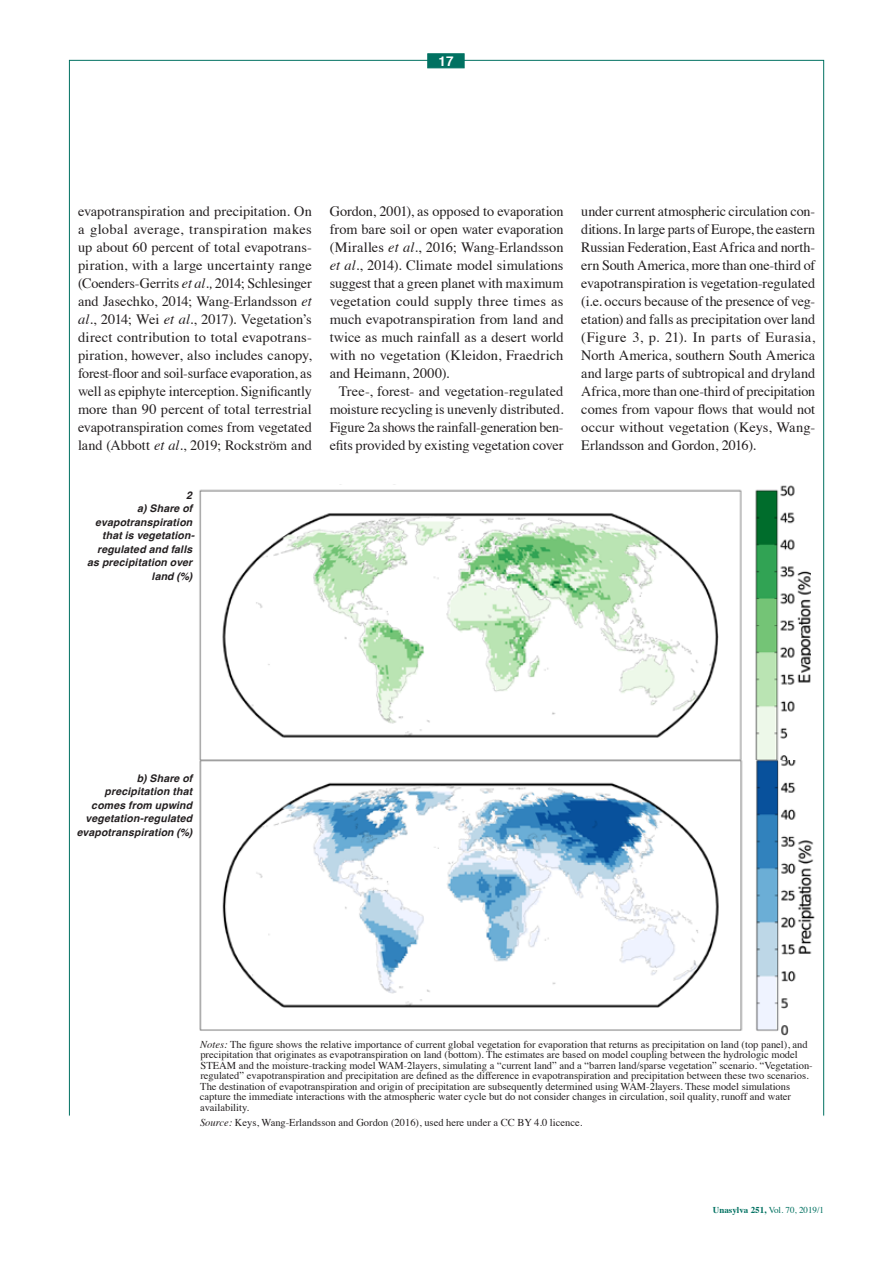
<style>
.page{position:relative;width:893px;height:1263px;background:#fff}
.page>*{position:absolute;margin:0;border:0;box-sizing:border-box;transform-origin:0 0}
.t1{font:14.25px/18px "Times";letter-spacing:-.005em;color:#231f20;text-align:justify}
.t2{font:700 13.5px "Helvetica";color:#fff}
.t3{font:10.5px/10.5px "Times";color:#231f20}
.t4{font:italic 700 10.5px/13.5px "Helvetica";letter-spacing:.015em;color:#231f20;text-align:right}
.t5{font:9px "Times";color:#007161}
.s1{font-style:italic}
.s2{font-weight:700}
</style>
<div class="page">
<div style="left:428px;top:54px;width:36px;height:14px;background:#007161;border:1px solid #007161"></div>
<img style="left:199px;top:485px;width:612px;height:281px">
<img style="left:200px;top:760px;width:615px;height:275px">
<p class="t2" style="left:439px;top:50px;width:17px">17</p>
<p class="t1" style="left:78px;top:201px;width:235px">evapotranspiration and precipitation. On a global average, transpiration makes up about 60 percent of total evapotrans&shy;piration, with a large uncertainty range (Coenders-Gerrits <span class="s1">et al.,</span> 2014; Schlesinger and Jasechko, 2014; Wang-Erlandsson <span class="s1">et al.</span>, 2014; Wei <span class="s1">et al</span>., 2017). Vegetation’s direct contribution to total evapotrans&shy;piration, however, also includes canopy, forest-floor and soil-surface evaporation, as well as epiphyte interception. Significantly more than 90 percent of total terrestrial evapotranspiration comes from vegetated land (Abbott <span class="s1">et al.</span>, 2019; Rockström and</p>
<p class="t1" style="left:330px;top:201px;width:235px">Gordon, 2001), as opposed to evaporation from bare soil or open water evaporation (Miralles <span class="s1">et al.</span>, 2016; Wang-Erlandsson <span class="s1">et al.</span>, 2014). Climate model simulations suggest that a green planet with maximum vegetation could supply three times as much evapotranspiration from land and twice as much rainfall as a desert world with no vegetation (Kleidon, Fraedrich and Heimann, 2000).</p>
<p class="t1" style="left:330px;top:381px;width:235px;text-indent:9px">Tree-, forest- and vegetation-regulated moisture recycling is unevenly distributed.<br>Figure 2a shows the rainfall-generation ben&shy;efits provided by existing vegetation cover</p>
<p class="t4" style="left:87px;top:488px;width:109px">2<br>a) Share of evapotranspiration that is vegetation&shy;regulated and falls as precipitation over land (%)</p>
<p class="t1" style="left:581px;top:201px;width:235px">under current atmospheric circulation con&shy;ditions. In large parts of Europe, the eastern Russian Federation, East Africa and north&shy;ern South America, more than one-third of evapotranspiration is vegetation-regulated (i.e. occurs because of the presence of veg&shy;etation) and falls as precipitation over land (Figure 3, p. 21). In parts of Eurasia, North America, southern South America and large parts of subtropical and dryland Africa, more than one-third of precipitation comes from vapour flows that would not occur without vegetation (Keys, Wang-Erlandsson and Gordon, 2016).</p>
<p class="t4" style="left:77px;top:771px;width:117px">b) Share of precipitation that comes from upwind vegetation-regulated evapotranspiration (%)</p>
<p class="t3" style="left:200px;top:1038px;width:614px"><span class="s1">Notes:</span> The figure shows the relative importance of current global vegetation for evaporation that returns as precipitation on land (top panel), and precipitation that originates as evapotranspiration on land (bottom). The estimates are based on model coupling between the hydrologic model STEAM and the moisture-tracking model WAM-2layers, simulating a “current land” and a “barren land/sparse vegetation” scenario. “Vegetation&shy;regulated” evapotranspiration and precipitation are defined as the difference in evapotranspiration and precipitation between these two scenarios.<br>The destination of evapotranspiration and origin of precipitation are subsequently determined using WAM-2layers. These model simulations capture the immediate interactions with the atmospheric water cycle but do not consider changes in circulation, soil quality, runoff and water availability.</p>
<p class="t3" style="left:200px;top:1116px;width:384px"><span class="s1">Source:</span> Keys, Wang-Erlandsson and Gordon (2016), used here under a CC BY 4.0 licence.</p>
<p class="t5" style="left:713px;top:1201px;width:113px"><span class="s2">Unasylva 251,</span> Vol. 70, 2019/1</p>
</div>
